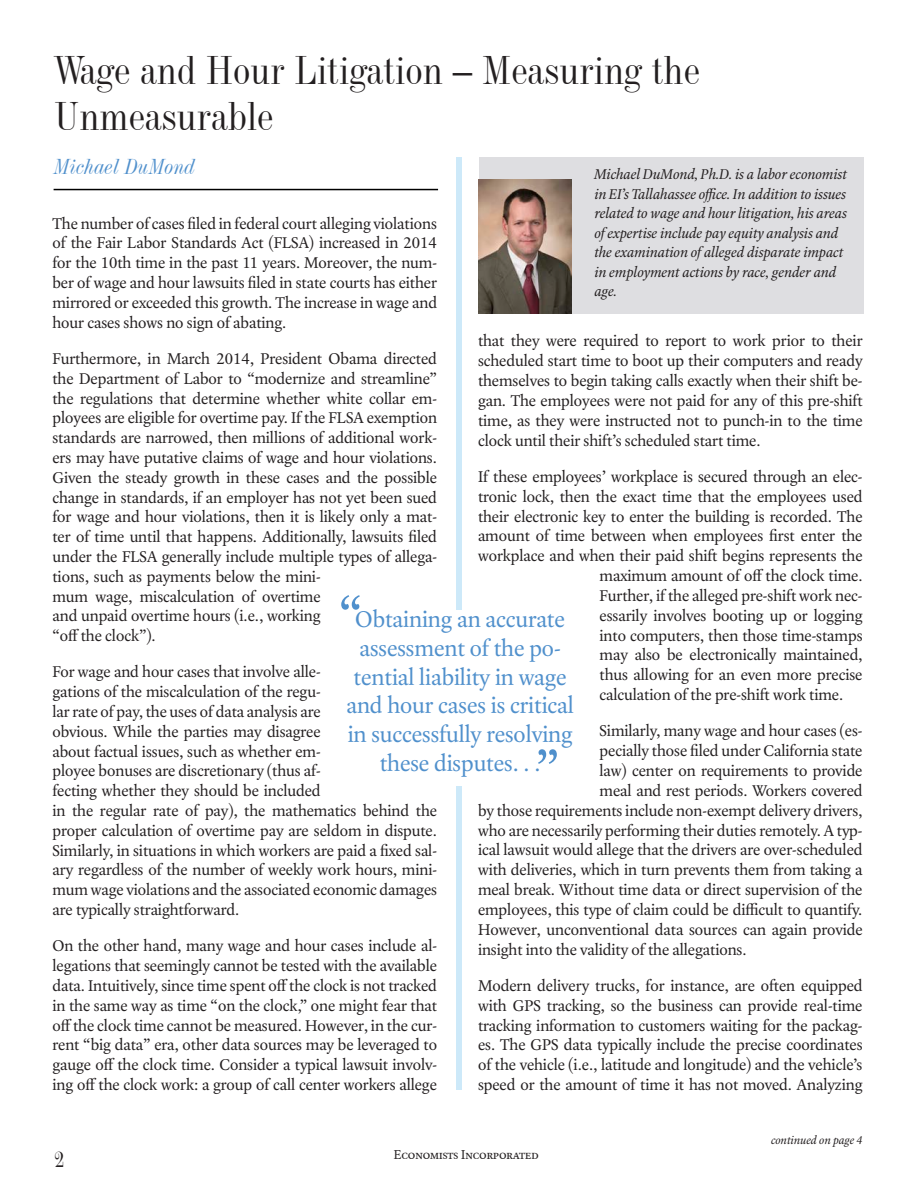
<style>
.page{position:relative;width:918px;height:1188px;background:#fff}
.page>*{position:absolute;margin:0;border:0;box-sizing:border-box;transform-origin:0 0}
.t1{font:54px "Laurentian Std";color:#5090cc}
.t2{font:39px/46.8px "Industrial 736 BT";color:#231f20}
.t3{font:24px/28.8px "Laurentian Std";color:#5090cc;text-align:center}
.t4{font:italic 21px "Industrial 736 BT";color:#5090cc}
.t5{font:21px "Industrial 736 BT";color:#231f20}
.t6{font:16.5px/19.8px "Laurentian Std";color:#231f20;text-align:justify}
.t7{font:italic 15px/19.5px "Laurentian Std";color:#231f20}
.t8{font:13.5px "Laurentian SC";color:#231f20}
.t9{font:italic 12px "Laurentian Std";color:#231f20}
</style>
<div class="page">
<hr style="left:54px;top:189px;width:384px;height:1px;background:#000">
<div style="left:456px;top:786px;width:5px;height:304px;background:#cde9f9"></div>
<div style="left:456px;top:158px;width:5px;height:452px;background:#cde9f9"></div>
<div style="left:480px;top:158px;width:384px;height:156px;background:#dedee1"></div>
<img style="left:479px;top:179px;width:93px;height:135px">
<p class="t2" style="left:54px;top:46px;width:648px">Wage and Hour Litigation – Measuring the<br>Unmeasurable</p>
<p class="t4" style="left:54px;top:154px;width:143px">Michael DuMond</p>
<p class="t7" style="left:594px;top:165px;width:254px">Michael DuMond, Ph.D. is a labor economist in EI’s Tallahassee office. In addition to issues related to wage and hour litigation, his areas of expertise include pay equity analysis and the examination of alleged disparate impact in employment actions by race, gender and age.</p>
<p class="t6" style="left:52px;top:213px;width:386px">The number of cases filed in federal court alleging violations of the Fair Labor Standards Act (FLSA) increased in 2014 for the 10th time in the past 11 years. Moreover, the num&shy;ber of wage and hour lawsuits filed in state courts has either mirrored or exceeded this growth. The increase in wage and hour cases shows no sign of abating.</p>
<p class="t6" style="left:52px;top:349px;width:386px;text-align:left">Furthermore, in March 2014, President Obama directed the Department of Labor to “modernize and streamline” the regulations that determine whether white collar em&shy;ployees are eligible for overtime pay. If the FLSA exemption standards are narrowed, then millions of additional work&shy;ers may have putative claims of wage and hour violations.<br>Given the steady growth in these cases and the possible change in standards, if an employer has not yet been sued for wage and hour violations, then it is likely only a mat&shy;ter of time until that happens. Additionally, lawsuits filed under the FLSA generally include multiple types of allega&shy;tions, such as payments below the mini-<br>mum wage, miscalculation of overtime<br>and unpaid overtime hours (i.e., working<br>“off the clock”).</p>
<p class="t6" style="left:52px;top:662px;width:386px;text-align:left">For wage and hour cases that involve alle-<br>gations of the miscalculation of the regu-<br>lar rate of pay, the uses of data analysis are<br>obvious. While the parties may disagree<br>about factual issues, such as whether em-<br>ployee bonuses are discretionary (thus af-<br>fecting whether they should be included<br>in the regular rate of pay), the mathematics behind the proper calculation of overtime pay are seldom in dispute.<br>Similarly, in situations in which workers are paid a fixed sal&shy;ary regardless of the number of weekly work hours, mini&shy;mum wage violations and the associated economic damages are typically straightforward.</p>
<p class="t6" style="left:52px;top:936px;width:386px">On the other hand, many wage and hour cases include al&shy;legations that seemingly cannot be tested with the available data. Intuitively, since time spent off the clock is not tracked in the same way as time “on the clock,” one might fear that off the clock time cannot be measured. However, in the cur&shy;rent “big data” era, other data sources may be leveraged to gauge off the clock time. Consider a typical lawsuit involv&shy;ing off the clock work: a group of call center workers allege</p>
<p class="t6" style="left:478px;top:331px;width:386px">that they were required to report to work prior to their scheduled start time to boot up their computers and ready themselves to begin taking calls exactly when their shift be&shy;gan. The employees were not paid for any of this pre-shift time, as they were instructed not to punch-in to the time clock until their shift’s scheduled start time.</p>
<p class="t6" style="left:478px;top:466px;width:386px">If these employees’ workplace is secured through an elec-</p>
<p class="t6" style="left:478px;top:486px;width:386px">tronic lock, then the exact time that the employees used</p>
<p class="t6" style="left:478px;top:506px;width:386px">their electronic key to enter the building is recorded. The</p>
<p class="t6" style="left:478px;top:526px;width:386px">amount of time between when employees first enter the</p>
<p class="t6" style="left:478px;top:546px;width:386px">workplace and when their paid shift begins represents the</p>
<p class="t6" style="left:600px;top:566px;width:264px">maximum amount of off the clock time.</p>
<p class="t6" style="left:600px;top:585px;width:264px">Further, if the alleged pre-shift work nec-</p>
<p class="t6" style="left:600px;top:605px;width:264px">essarily involves booting up or logging</p>
<p class="t6" style="left:600px;top:625px;width:264px">into computers, then those time-stamps</p>
<p class="t6" style="left:600px;top:645px;width:264px">may also be electronically maintained,</p>
<p class="t6" style="left:600px;top:665px;width:264px">thus allowing for an even more precise</p>
<p class="t6" style="left:600px;top:685px;width:245px">calculation of the pre-shift work time.</p>
<p class="t6" style="left:600px;top:721px;width:264px">Similarly, many wage and hour cases (es-</p>
<p class="t6" style="left:600px;top:741px;width:264px">pecially those filed under California state</p>
<p class="t6" style="left:600px;top:761px;width:264px">law) center on requirements to provide</p>
<p class="t6" style="left:600px;top:780px;width:264px">meal and rest periods. Workers covered</p>
<p class="t6" style="left:478px;top:800px;width:386px">by those requirements include non-exempt delivery drivers,</p>
<p class="t6" style="left:478px;top:820px;width:386px">who are necessarily performing their duties remotely. A typ-</p>
<p class="t6" style="left:478px;top:840px;width:386px">ical lawsuit would allege that the drivers are over-scheduled</p>
<p class="t6" style="left:478px;top:860px;width:386px">with deliveries, which in turn prevents them from taking a</p>
<p class="t6" style="left:478px;top:880px;width:386px">meal break. Without time data or direct supervision of the</p>
<p class="t6" style="left:478px;top:899px;width:386px">employees, this type of claim could be difficult to quantify.</p>
<p class="t6" style="left:478px;top:919px;width:386px">However, unconventional data sources can again provide</p>
<p class="t6" style="left:478px;top:939px;width:270px">insight into the validity of the allegations.</p>
<p class="t6" style="left:478px;top:975px;width:386px">Modern delivery trucks, for instance, are often equipped with GPS tracking, so the business can provide real-time tracking information to customers waiting for the packag&shy;es. The GPS data typically include the precise coordinates of the vehicle (i.e., latitude and longitude) and the vehicle’s speed or the amount of time it has not moved. Analyzing</p>
<p class="t1" style="left:339px;top:584px;width:26px">“</p>
<p class="t3" style="left:346px;top:605px;width:229px">Obtaining an accurate assessment of the po&shy;tential liability in wage and hour cases is critical in successfully resolving these disputes. . .</p>
<p class="t1" style="left:535px;top:738px;width:26px">”</p>
<p class="t5" style="left:54px;top:1146px;width:12px">2</p>
<p class="t8" style="left:394px;top:1147px;width:147px">Economists Incorporated</p>
<p class="t9" style="left:771px;top:1133px;width:93px">continued on page 4</p>
</div>
